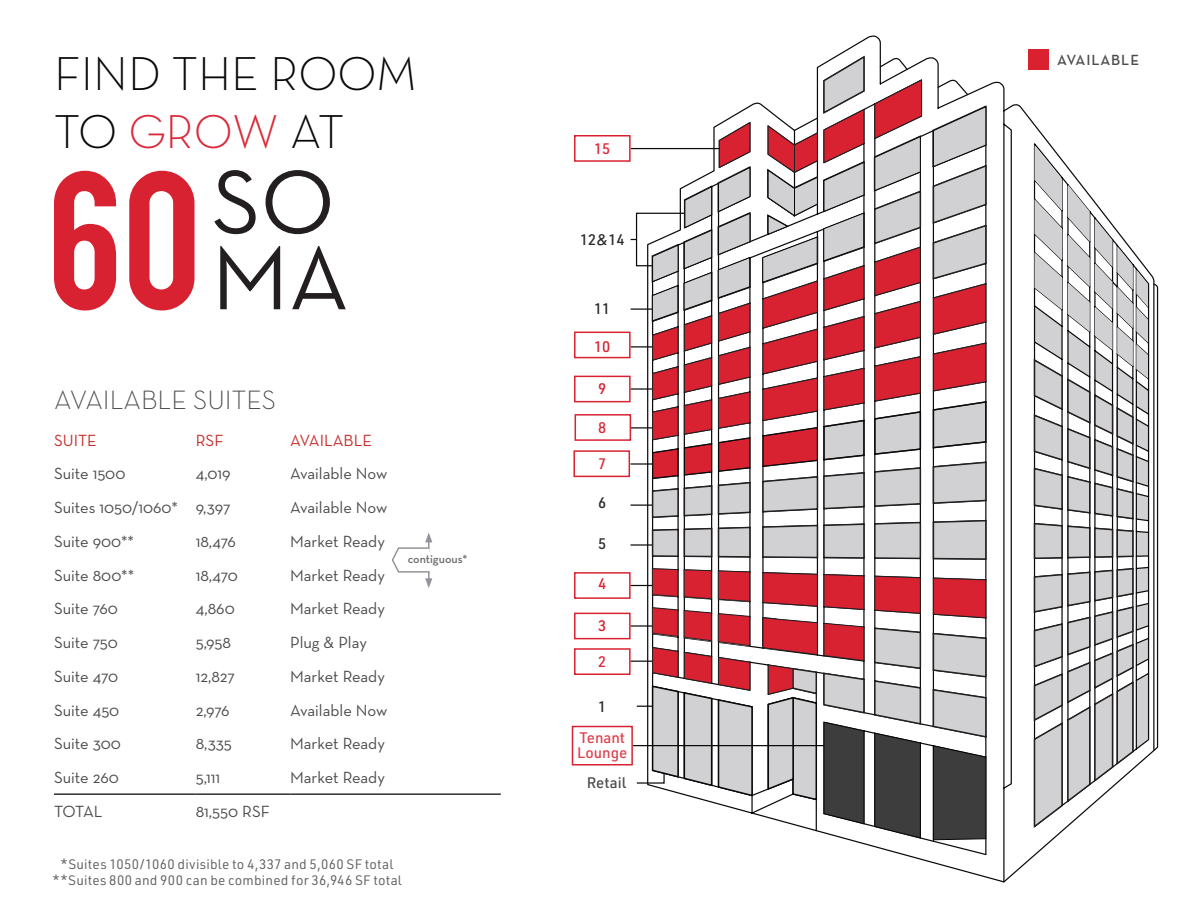
<style>
.page{position:relative;width:1188px;height:918px;background:#fff}
.page>*{position:absolute;margin:0;border:0;box-sizing:border-box;transform-origin:0 0}
.t1{font:92.1px/75.9px "Neutraface Text";color:#231f20}
.t2{font:48.3px/58.5px "Neutraface Text Light Alt";color:#080808}
.t3{font:27px "Neutraface Text Light Alt";color:#4b4c4d}
.t4{font:16.5px "Neutra Text";letter-spacing:-.005em;color:#4b4c4d}
.t5{font:16.5px "Neutra Text";color:#c62e2b}
.t6{font:500 15px/15px "URWDIN";color:#de4350}
.t7{font:500 15px "URWDIN";color:#2e2b2c}
.t8{font:600 15px "Neutraface Text";letter-spacing:.06em;color:#4b4c4d}
.t9{font:500 15px "URWDIN";color:#4b4c4d}
.t10{font:500 15px "URWDIN";color:#d82231}
.t11{font:500 15px "URWDIN";color:#da2b3a}
.t12{font:13.5px "URWDIN";letter-spacing:.02em;color:#636366}
.t13{font:600 12px "Neutraface Text";color:#6c6d70}
.s1{color:#da2938}
</style>
<div class="page">
<hr style="left:631px;top:544px;width:33px;height:2px;background:#0a0a0a">
<hr style="left:631px;top:585px;width:33px;height:1px;background:#0a0a0a">
<hr style="left:631px;top:625px;width:33px;height:2px;background:#0a0a0a">
<hr style="left:631px;top:661px;width:33px;height:1px;background:#0a0a0a">
<svg style="left:652px;top:57px;width:507px;height:826px"></svg>
<svg style="left:54px;top:171px;width:141px;height:140px"></svg>
<svg style="left:1033px;top:567px;width:116px;height:263px"></svg>
<svg style="left:1033px;top:145px;width:116px;height:415px"></svg>
<svg style="left:932px;top:688px;width:56px;height:51px"></svg>
<svg style="left:932px;top:632px;width:55px;height:46px;background:#c2c1c3"></svg>
<svg style="left:933px;top:577px;width:54px;height:42px;background:#c93440"></svg>
<svg style="left:932px;top:519px;width:55px;height:42px;background:#bdbcbf"></svg>
<svg style="left:932px;top:461px;width:55px;height:44px;background:#c0bfc1"></svg>
<svg style="left:873px;top:679px;width:49px;height:47px"></svg>
<svg style="left:873px;top:627px;width:49px;height:43px;background:#c2c1c3"></svg>
<svg style="left:874px;top:575px;width:47px;height:39px;background:#c6303c"></svg>
<svg style="left:873px;top:521px;width:49px;height:39px;background:#bdbdbf"></svg>
<svg style="left:873px;top:466px;width:49px;height:42px;background:#c1c0c2"></svg>
<svg style="left:762px;top:572px;width:103px;height:38px;background:#ca4550"></svg>
<svg style="left:761px;top:523px;width:104px;height:36px;background:#bdbdbf"></svg>
<svg style="left:651px;top:526px;width:100px;height:32px;background:#b9b9bb"></svg>
<div style="left:1028px;top:49px;width:20px;height:20px;background:#d92130"></div>
<div style="left:574px;top:332px;width:57px;height:26px;border:2px solid #d82231"></div>
<div style="left:574px;top:376px;width:57px;height:26px;border:2px solid #d82231"></div>
<div style="left:574px;top:572px;width:57px;height:27px;border:2px solid #d82231"></div>
<div style="left:574px;top:613px;width:57px;height:26px;border:2px solid #d82231"></div>
<div style="left:574px;top:648px;width:57px;height:27px;border:2px solid #d82231"></div>
<hr style="left:54px;top:793px;width:142px;height:2px;background:#312f30">
<hr style="left:196px;top:793px;width:94px;height:2px;background:#312f30">
<hr style="left:290px;top:793px;width:211px;height:2px;background:#312f30">
<hr style="left:633px;top:745px;width:216px;height:1px;background:#0a0a0a">
<svg style="left:391px;top:533px;width:41px;height:55px"></svg>
<div style="left:405px;top:552px;width:81px;height:18px;background:#fff"></div>
<div style="left:572px;top:726px;width:61px;height:39px;border:2px solid #d82231"></div>
<div style="left:575px;top:414px;width:56px;height:27px;border:2px solid #d82231"></div>
<div style="left:573px;top:450px;width:57px;height:27px;border:2px solid #d82231"></div>
<div style="left:574px;top:135px;width:57px;height:27px;border:2px solid #d82231"></div>
<svg style="left:933px;top:745px;width:54px;height:95px;background:#464646"></svg>
<svg style="left:874px;top:732px;width:47px;height:107px;background:#4e4e4e"></svg>
<svg style="left:762px;top:617px;width:103px;height:208px"></svg>
<svg style="left:636px;top:568px;width:118px;height:229px"></svg>
<svg style="left:933px;top:342px;width:54px;height:50px"></svg>
<svg style="left:874px;top:356px;width:47px;height:46px"></svg>
<svg style="left:932px;top:104px;width:56px;height:231px"></svg>
<svg style="left:873px;top:79px;width:49px;height:270px"></svg>
<svg style="left:761px;top:55px;width:105px;height:458px"></svg>
<svg style="left:631px;top:122px;width:121px;height:397px"></svg>
<h2 class="t2" style="left:54px;top:44px;width:364px">FIND THE ROOM<br>TO <span class="s1">GROW</span> AT</h2>
<h1 class="t1" style="left:212px;top:163px;width:139px">SO<br>MA</h1>
<p class="t3" style="left:54px;top:383px;width:224px">AVAILABLE SUITES</p>
<p class="t5" style="left:54px;top:430px;width:44px">SUITE</p>
<p class="t5" style="left:196px;top:430px;width:29px">RSF</p>
<p class="t5" style="left:290px;top:430px;width:83px">AVAILABLE</p>
<p class="t4" style="left:54px;top:464px;width:73px">Suite 1500</p>
<p class="t4" style="left:196px;top:464px;width:36px">4,019</p>
<p class="t4" style="left:290px;top:464px;width:99px">Available Now</p>
<p class="t4" style="left:54px;top:497px;width:125px">Suites 1050/1060*</p>
<p class="t4" style="left:196px;top:497px;width:36px">9,397</p>
<p class="t4" style="left:290px;top:497px;width:99px">Available Now</p>
<p class="t4" style="left:54px;top:531px;width:82px">Suite 900**</p>
<p class="t4" style="left:196px;top:531px;width:42px">18,476</p>
<p class="t4" style="left:290px;top:531px;width:96px">Market Ready</p>
<p class="t4" style="left:54px;top:565px;width:82px">Suite 800**</p>
<p class="t4" style="left:196px;top:565px;width:44px">18,470</p>
<p class="t4" style="left:290px;top:565px;width:96px">Market Ready</p>
<p class="t4" style="left:54px;top:599px;width:65px">Suite 760</p>
<p class="t4" style="left:196px;top:599px;width:41px">4,860</p>
<p class="t4" style="left:290px;top:599px;width:96px">Market Ready</p>
<p class="t4" style="left:54px;top:632px;width:65px">Suite 750</p>
<p class="t4" style="left:196px;top:632px;width:37px">5,958</p>
<p class="t4" style="left:290px;top:632px;width:78px">Plug &amp; Play</p>
<p class="t4" style="left:54px;top:666px;width:66px">Suite 470</p>
<p class="t4" style="left:196px;top:666px;width:41px">12,827</p>
<p class="t4" style="left:290px;top:666px;width:96px">Market Ready</p>
<p class="t4" style="left:54px;top:700px;width:67px">Suite 450</p>
<p class="t4" style="left:196px;top:700px;width:35px">2,976</p>
<p class="t4" style="left:290px;top:700px;width:99px">Available Now</p>
<p class="t4" style="left:54px;top:734px;width:68px">Suite 300</p>
<p class="t4" style="left:196px;top:734px;width:38px">8,335</p>
<p class="t4" style="left:290px;top:734px;width:96px">Market Ready</p>
<p class="t4" style="left:54px;top:767px;width:66px">Suite 260</p>
<p class="t4" style="left:196px;top:767px;width:26px">5,111</p>
<p class="t4" style="left:290px;top:767px;width:96px">Market Ready</p>
<p class="t4" style="left:54px;top:802px;width:50px">TOTAL</p>
<p class="t4" style="left:196px;top:802px;width:76px">81,550 RSF</p>
<p class="t13" style="left:408px;top:552px;width:61px">contiguous*</p>
<p class="t12" style="left:61px;top:855px;width:334px">*Suites 1050/1060 divisible to 4,337 and 5,060 SF total</p>
<p class="t12" style="left:52px;top:871px;width:351px">**Suites 800 and 900 can be combined for 36,946 SF total</p>
<p class="t11" style="left:594px;top:139px;width:18px">15</p>
<p class="t7" style="left:580px;top:229px;width:46px">12&amp;14</p>
<p class="t7" style="left:594px;top:299px;width:18px">11</p>
<p class="t10" style="left:594px;top:336px;width:18px">10</p>
<p class="t10" style="left:598px;top:379px;width:10px">9</p>
<p class="t11" style="left:598px;top:417px;width:10px">8</p>
<p class="t11" style="left:598px;top:454px;width:10px">7</p>
<p class="t7" style="left:598px;top:493px;width:10px">6</p>
<p class="t7" style="left:598px;top:533px;width:10px">5</p>
<p class="t10" style="left:598px;top:574px;width:10px">4</p>
<p class="t10" style="left:598px;top:616px;width:10px">3</p>
<p class="t11" style="left:598px;top:652px;width:10px">2</p>
<p class="t7" style="left:598px;top:696px;width:10px">1</p>
<p class="t6" style="left:577px;top:730px;width:52px">Tenant<br>Lounge</p>
<p class="t9" style="left:587px;top:773px;width:41px">Retail</p>
<p class="t8" style="left:1057px;top:50px;width:83px">AVAILABLE</p>
</div>
